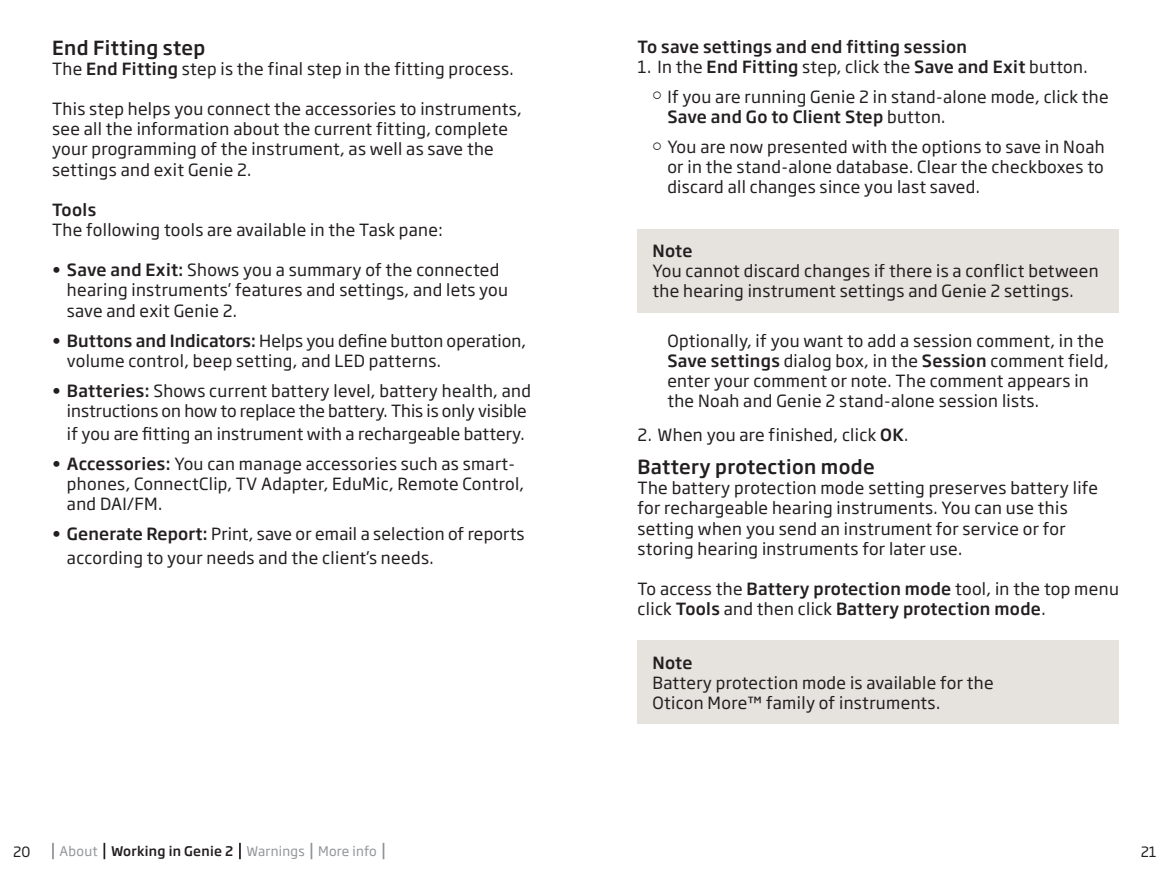
<style>
.page{position:relative;width:1171px;height:883px;background:#fff}
.page>*{position:absolute;margin:0;border:0;box-sizing:border-box;transform-origin:0 0}
.t1{font:500 19.25px "Soho Gothic Pro";letter-spacing:.02em;color:#231f20}
.t2{font:16.62px/20.1px "Soho Gothic Pro";letter-spacing:.02em;color:#231f20}
.t3{font:500 16.62px/20.1px "Soho Gothic Pro";letter-spacing:.02em;color:#231f20}
.t4{font:16.62px/20.1px "Soho Gothic Pro";color:#231f20;text-align:right}
.t5{font:14px "Soho Gothic Pro";color:#231f20}
.t6{font:500 13.12px "Soho Gothic Pro";letter-spacing:.02em;color:#231f20}
.t7{font:13.12px "Soho Gothic Pro";letter-spacing:.01em;color:#939598}
.s1{font-weight:500}
.s2{font-weight:400}
.s3{font-weight:400;color:#939598}
</style>
<div class="page">
<svg style="left:52px;top:843px;width:2px;height:16px"></svg>
<svg style="left:103px;top:843px;width:2px;height:16px"></svg>
<svg style="left:239px;top:843px;width:2px;height:16px"></svg>
<svg style="left:311px;top:843px;width:1px;height:16px"></svg>
<svg style="left:383px;top:843px;width:1px;height:16px"></svg>
<div style="left:637px;top:229px;width:482px;height:83px;background:#e6e2de"></div>
<div style="left:637px;top:641px;width:482px;height:83px;background:#e6e2de"></div>
<p class="t1" style="left:52px;top:33px;width:155px">End Fitting step</p>
<p class="t2" style="left:52px;top:58px;width:463px">The <span class="s1">End Fitting</span> step is the final step in the fitting process.</p>
<p class="t2" style="left:52px;top:98px;width:471px">This step helps you connect the accessories to instruments, see all the information about the current fitting, complete your programming of the instrument, as well as save the settings and exit Genie 2.</p>
<p class="t3" style="left:52px;top:199px;width:46px">Tools</p>
<p class="t2" style="left:52px;top:219px;width:392px">The following tools are available in the Task pane:</p>
<p class="t2" style="left:67px;top:259px;width:443px;text-indent:-15px">• <span class="s1">Save and Exit:</span> Shows you a summary of the connected hearing instruments’ features and settings, and lets you save and exit Genie 2.</p>
<p class="t2" style="left:67px;top:329px;width:461px;text-indent:-15px">• <span class="s1">Buttons and Indicators:</span> Helps you define button operation, volume control, beep setting, and LED patterns.</p>
<p class="t4" style="left:52px;top:380px;width:480px">• <span class="s1">Batteries:</span> Shows current battery level, battery health, and instructions on how to replace the battery. This is only visible</p>
<p class="t2" style="left:67px;top:423px;width:459px">if you are fitting an instrument with a rechargeable battery.</p>
<p class="t2" style="left:67px;top:453px;width:459px;text-indent:-15px">• <span class="s1">Accessories:</span> You can manage accessories such as smart&shy;phones, ConnectClip, TV Adapter, EduMic, Remote Control, and DAI/FM.</p>
<p class="t2" style="left:67px;top:521px;width:459px;line-height:23.6px;text-indent:-15px">• <span class="s1">Generate Report:</span> Print, save or email a selection of reports according to your needs and the client’s needs.</p>
<p class="t3" style="left:637px;top:36px;width:331px">To save settings and end fitting session</p>
<p class="t2" style="left:667px;top:51px;width:443px;line-height:29.9px;text-indent:-30px">1. In the <span class="s1">End Fitting</span> step, click the <span class="s1">Save and Exit</span> button.<br>If you are running Genie 2 in stand-alone mode, click the</p>
<p class="t2" style="left:667px;top:101px;width:439px;line-height:30.1px"><span class="s1">Save and Go to Client Step</span> button.<br>You are now presented with the options to save in Noah</p>
<p class="t2" style="left:667px;top:156px;width:438px">or in the stand-alone database. Clear the checkboxes to discard all changes since you last saved.</p>
<p class="t3" style="left:652px;top:240px;width:42px">Note</p>
<p class="t2" style="left:652px;top:260px;width:448px">You cannot discard changes if there is a conflict between the hearing instrument settings and Genie 2 settings.</p>
<p class="t2" style="left:667px;top:330px;width:443px">Optionally, if you want to add a session comment, in the <span class="s1">Save settings</span> dialog box, in the <span class="s1">Session</span> comment field, enter your comment or note. The comment appears in the Noah and Genie 2 stand-alone session lists.</p>
<p class="t2" style="left:637px;top:424px;width:272px">2. When you are finished, click <span class="s1">OK</span>.</p>
<p class="t1" style="left:637px;top:452px;width:239px">Battery protection mode</p>
<p class="t2" style="left:637px;top:477px;width:462px">The battery protection mode setting preserves battery life for rechargeable hearing instruments. You can use this setting when you send an instrument for service or for storing hearing instruments for later use.</p>
<p class="t3" style="left:637px;top:578px;width:483px"><span class="s2">To access the</span> Battery protection mode <span class="s2">tool, in the top menu click</span> Tools <span class="s2">and then click</span> Battery protection mode<span class="s2">.</span></p>
<p class="t3" style="left:652px;top:652px;width:42px">Note</p>
<p class="t2" style="left:652px;top:672px;width:343px">Battery protection mode is available for the<br>Oticon More™ family of instruments.</p>
<p class="t5" style="left:13px;top:841px;width:19px">20</p>
<p class="t7" style="left:318px;top:841px;width:60px">More info</p>
<p class="t5" style="left:1140px;top:841px;width:18px">21</p>
<p class="t6" style="left:60px;top:841px;width:247px"><span class="s3">About</span> Working in Genie 2 <span class="s3">Warnings</span></p>
</div>
